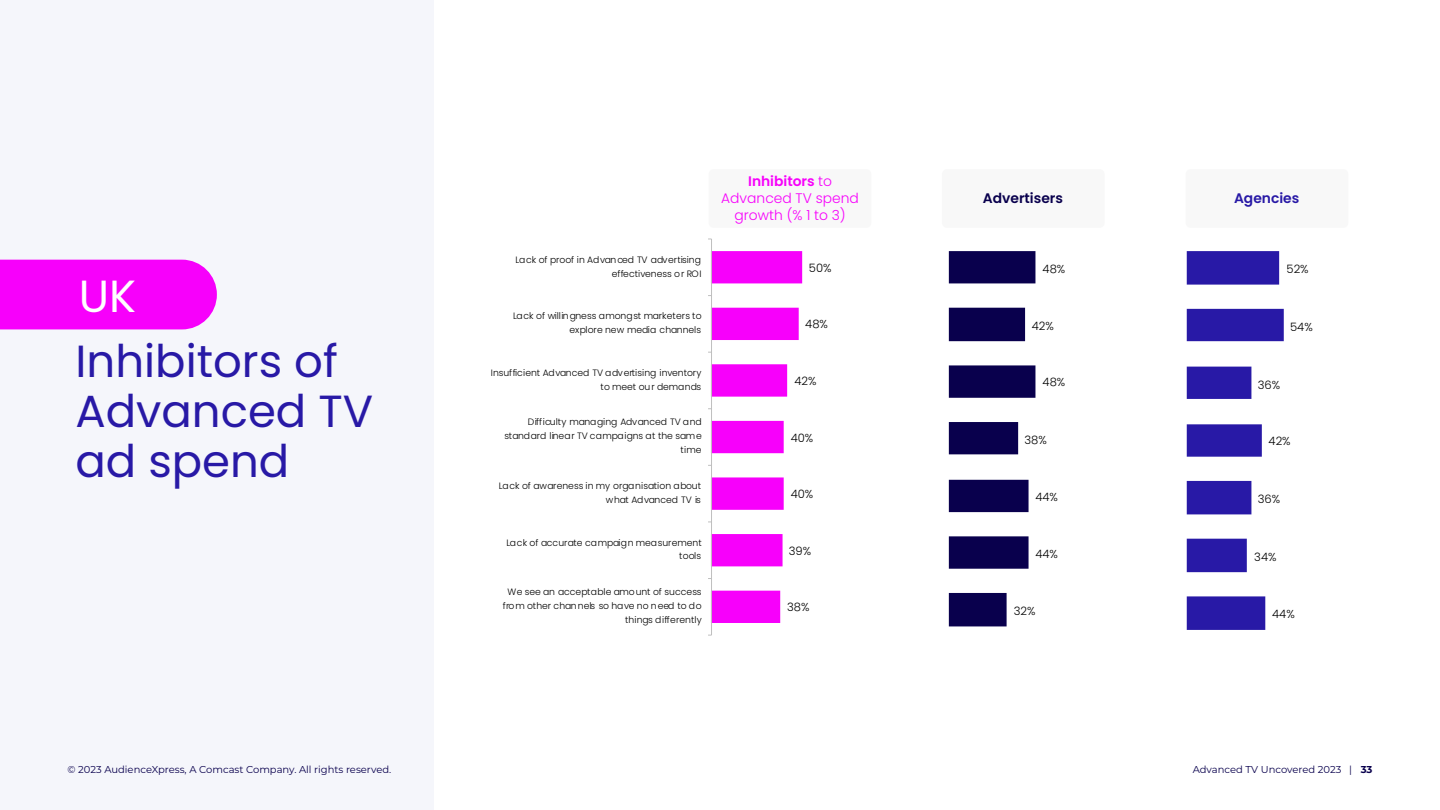
<style>
.page{position:relative;width:1440px;height:810px;background:#fff}
.page>*{position:absolute;margin:0;border:0;box-sizing:border-box;transform-origin:0 0}
.Heading{font:45px/50px "Poppins";color:#2819a6}
.Heading-2{font:45px "Poppins";color:#fff}
.t1{font:300 13.88px/16.8px "Poppins";color:#f700fb;text-align:center}
.t2{font:600 13.88px "Poppins";color:#09004d}
.t3{font:600 13.88px "Poppins";color:#2819a6}
.t4{font:300 11.5px "Poppins";color:#000}
.t5{font:10px "Montserrat";color:#09004d}
.t6{font:300 9.25px/13.9px "Poppins";color:#000;text-align:right}
.s1{font-weight:600}
.s2{font-weight:700}
</style>
<div class="page">
<div style="left:0;top:0;width:434px;height:810px;background:#f5f6fb"></div>
<div style="left:709px;top:169px;width:162px;height:59px;background:#f2f2f2;border-radius:5px"></div>
<div style="left:942px;top:169px;width:163px;height:59px;background:#f2f2f2;border-radius:5px"></div>
<svg style="left:949px;top:251px;width:86px;height:375px"></svg>
<svg style="left:1187px;top:251px;width:97px;height:379px"></svg>
<hr style="left:711px;top:239px;width:1px;height:396px;background:#bfbfbf">
<svg style="left:708px;top:251px;width:95px;height:385px"></svg>
<div style="left:1186px;top:169px;width:162px;height:59px;background:#f2f2f2;border-radius:5px"></div>
<div style="left:0;top:260px;width:217px;height:69px;background:#f700fb"></div>
<p class="Heading-2" style="left:79px;top:270px;width:59px">UK</p>
<p class="Heading" style="left:76px;top:336px;width:299px">Inhibitors of<br>Advanced TV ad spend</p>
<p class="t6" style="left:516px;top:253px;width:187px">Lack of proof in Advanced TV advertising effectiveness or ROI</p>
<p class="t6" style="left:513px;top:309px;width:190px">Lack of willingness amongst marketers to explore new media channels</p>
<p class="t6" style="left:491px;top:366px;width:212px">Insufficient Advanced TV advertising inventory to meet our demands</p>
<p class="t6" style="left:504px;top:415px;width:199px">Difficulty managing Advanced TV and standard linear TV campaigns at the same time</p>
<p class="t6" style="left:499px;top:479px;width:204px">Lack of awareness in my organisation about what Advanced TV is</p>
<p class="t6" style="left:507px;top:535px;width:197px">Lack of accurate campaign measurement tools</p>
<p class="t6" style="left:503px;top:585px;width:200px">We see an acceptable amount of success from other channels so have no need to do things differently</p>
<h2 class="t1" style="left:721px;top:173px;width:139px"><span class="s1">Inhibitors</span> to<br>Advanced TV spend growth (% 1 to 3)</h2>
<p class="t4" style="left:809px;top:261px;width:24px">50%</p>
<p class="t4" style="left:805px;top:318px;width:24px">48%</p>
<p class="t4" style="left:794px;top:374px;width:24px">42%</p>
<p class="t4" style="left:791px;top:431px;width:24px">40%</p>
<p class="t4" style="left:791px;top:488px;width:24px">40%</p>
<p class="t4" style="left:789px;top:544px;width:24px">39%</p>
<p class="t4" style="left:787px;top:601px;width:24px">38%</p>
<h2 class="t2" style="left:983px;top:190px;width:82px">Advertisers</h2>
<p class="t4" style="left:1043px;top:262px;width:24px">48%</p>
<p class="t4" style="left:1032px;top:319px;width:24px">42%</p>
<p class="t4" style="left:1043px;top:376px;width:24px">48%</p>
<p class="t4" style="left:1025px;top:433px;width:24px">38%</p>
<p class="t4" style="left:1035px;top:490px;width:24px">44%</p>
<p class="t4" style="left:1035px;top:548px;width:24px">44%</p>
<p class="t4" style="left:1014px;top:604px;width:23px">32%</p>
<h2 class="t3" style="left:1234px;top:190px;width:67px">Agencies</h2>
<p class="t4" style="left:1287px;top:262px;width:24px">52%</p>
<p class="t4" style="left:1290px;top:320px;width:24px">54%</p>
<p class="t4" style="left:1258px;top:378px;width:24px">36%</p>
<p class="t4" style="left:1269px;top:434px;width:24px">42%</p>
<p class="t4" style="left:1258px;top:492px;width:24px">36%</p>
<p class="t4" style="left:1254px;top:550px;width:24px">34%</p>
<p class="t4" style="left:1272px;top:608px;width:24px">44%</p>
<p class="t5" style="left:68px;top:763px;width:325px">© 2023 AudienceXpress, A Comcast Company. All rights reserved.</p>
<p class="t5" style="left:1193px;top:763px;width:181px">Advanced TV Uncovered 2023 | <span class="s2">33</span></p>
</div>
